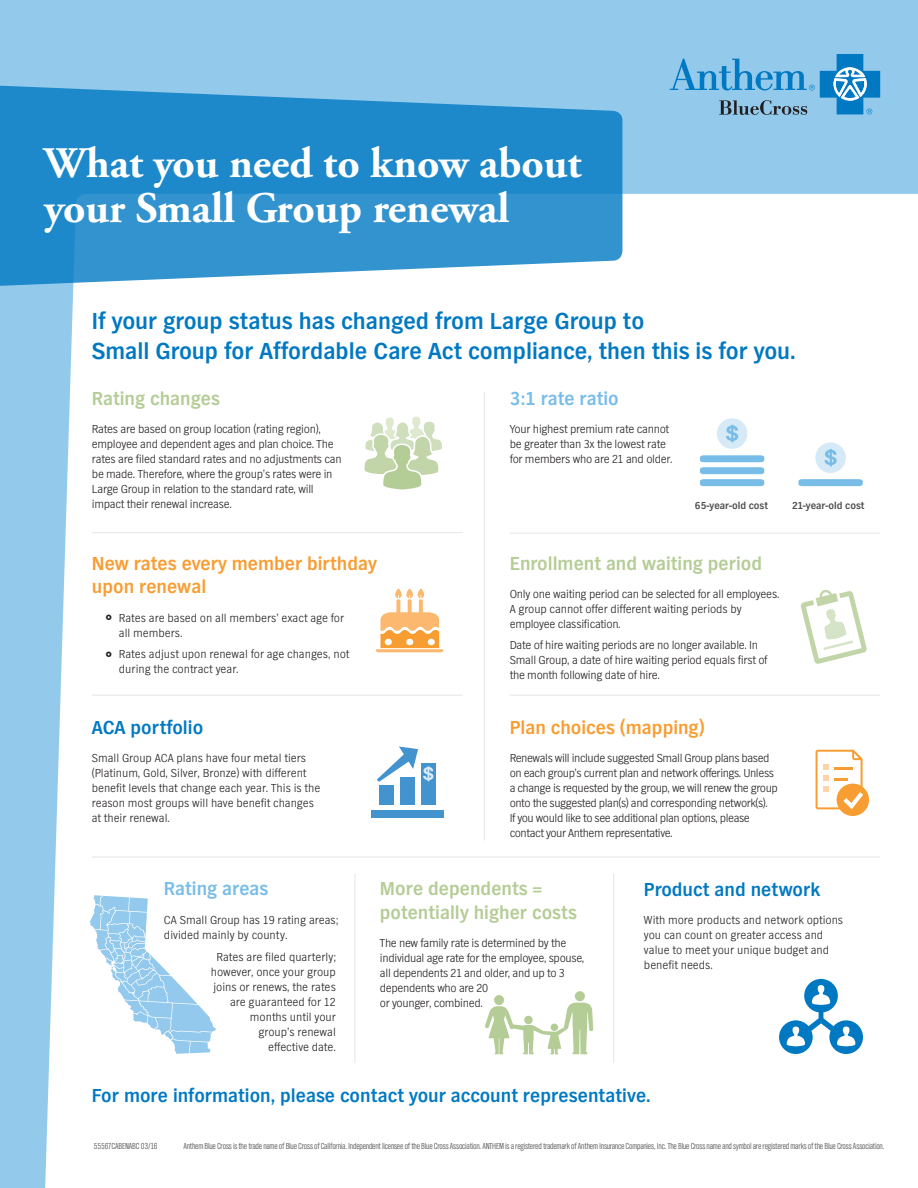
<style>
.page{position:relative;width:918px;height:1188px;background:#93caec}
.page>*{position:absolute;margin:0;border:0;box-sizing:border-box;transform-origin:0 0}
.t1{font:700 43.5px/45px "Adobe Garamond Pro";color:#fff}
.t2{font:700 24px/30px "TV Nord EF";color:#0079c2}
.t3{font:700 19.5px "TV Nord EF";color:#0079c2}
.t4{font:700 19.5px/23.4px "TV Nord EF";color:#b4cc95}
.t5{font:700 19.5px/23.4px "TV Nord EF";color:#f89d31}
.t6{font:700 19.5px "TV Nord EF";color:#78bde8}
.Body_copy{font:300 12px/15px "TV Nord EF";letter-spacing:-.02em;color:#231f20}
.Body_bullet_indent{font:300 12px/15px "TV Nord EF";letter-spacing:-.005em;color:#231f20}
.Body_bullet_indent-2{font:300 12px/15px "TV Nord EF";letter-spacing:-.025em;color:#231f20}
.Body_copy-2{font:300 12px/15px "TV Nord EF";color:#231f20}
.Body_bullet_indent-3{font:700 10.5px "TV Nord EF";color:#4b4c4d}
.t7{font:300 9px "TV Nord Cond EF";letter-spacing:-.025em;color:#4b4c4d}
</style>
<div class="page">
<div style="left:45px;top:194px;width:873px;height:994px;background:#fff"></div>
<svg style="left:670px;top:54px;width:210px;height:61px"></svg>
<hr style="left:92px;top:532px;width:370px;height:1px;background:#e7e6e5">
<hr style="left:510px;top:533px;width:370px;height:1px;background:#e7e6e5">
<hr style="left:92px;top:695px;width:370px;height:1px;background:#e7e6e5">
<hr style="left:510px;top:695px;width:370px;height:1px;background:#e7e6e5">
<hr style="left:92px;top:857px;width:788px;height:1px;background:#e7e6e5">
<hr style="left:484px;top:392px;width:1px;height:448px;background:#e7e6e5">
<svg style="left:700px;top:455px;width:64px;height:31px;background:#a5d3ef"></svg>
<div style="left:717px;top:418px;width:30px;height:31px;background:#d5e9f7;border-radius:50%"></div>
<svg style="left:726px;top:425px;width:12px;height:17px"></svg>
<div style="left:815px;top:442px;width:31px;height:31px;background:#d5e9f7;border-radius:50%"></div>
<svg style="left:824px;top:449px;width:13px;height:17px"></svg>
<svg style="left:798px;top:479px;width:65px;height:7px"></svg>
<svg style="left:376px;top:589px;width:67px;height:63px;background:#fcd3a6"></svg>
<svg style="left:90px;top:895px;width:126px;height:159px"></svg>
<svg style="left:346px;top:417px;width:99px;height:162px;background:#f2f6ed"></svg>
<div style="left:371px;top:810px;width:72px;height:8px;background:#4393cf"></div>
<div style="left:380px;top:786px;width:14px;height:19px;background:#4393cf"></div>
<div style="left:400px;top:777px;width:14px;height:28px;background:#4393cf"></div>
<div style="left:421px;top:763px;width:14px;height:42px;background:#4393cf"></div>
<svg style="left:377px;top:746px;width:57px;height:36px;background:#c2dcef"></svg>
<hr style="left:354px;top:874px;width:1px;height:189px;background:#e7e6e5">
<hr style="left:613px;top:874px;width:1px;height:189px;background:#e7e6e5">
<svg style="left:485px;top:991px;width:108px;height:63px;background:#e2ebd7"></svg>
<svg style="left:816px;top:750px;width:53px;height:66px;background:#fcdeba"></svg>
<svg style="left:0;top:85px;width:622px;height:212px;background:#449dd3"></svg>
<svg style="left:779px;top:979px;width:84px;height:75px;background:#a5cfe9"></svg>
<svg style="left:800px;top:589px;width:67px;height:75px;background:#edf3e6"></svg>
<svg style="left:106px;top:615px;width:5px;height:5px"></svg>
<svg style="left:106px;top:651px;width:5px;height:6px"></svg>
<p class="t1" style="left:44px;top:141px;width:539px">What you need to know about your Small Group renewal</p>
<p class="t2" style="left:92px;top:306px;width:705px">If your group status has changed from Large Group to<br>Small Group for Affordable Care Act compliance, then this is for you.</p>
<p class="t4" style="left:92px;top:387px;width:129px">Rating changes</p>
<p class="Body_copy" style="left:92px;top:422px;width:251px">Rates are based on group location (rating region), employee and dependent ages and plan choice. The rates are filed standard rates and no adjustments can be made. Therefore, where the group’s rates were in Large Group in relation to the standard rate, will impact their renewal increase.</p>
<p class="t5" style="left:92px;top:552px;width:287px">New rates every member birthday upon renewal</p>
<p class="Body_copy-2" style="left:119px;top:610px;width:227px">Rates are based on all members’ exact age for all members.</p>
<p class="Body_copy-2" style="left:119px;top:647px;width:232px">Rates adjust upon renewal for age changes, not during the contract year.</p>
<p class="t3" style="left:92px;top:716px;width:113px">ACA portfolio</p>
<p class="Body_bullet_indent" style="left:92px;top:751px;width:230px">Small Group ACA plans have four metal tiers (Platinum, Gold, Silver, Bronze) with different benefit levels that change each year. This is the reason most groups will have benefit changes at their renewal.</p>
<p class="t6" style="left:510px;top:387px;width:110px">3:1 rate ratio</p>
<p class="Body_copy" style="left:510px;top:422px;width:164px">Your highest premium rate cannot be greater than 3x the lowest rate for members who are 21 and older.</p>
<p class="Body_bullet_indent-3" style="left:695px;top:500px;width:75px">65-year-old cost</p>
<p class="Body_bullet_indent-3" style="left:792px;top:500px;width:74px">21-year-old cost</p>
<p class="t4" style="left:510px;top:552px;width:254px">Enrollment and waiting period</p>
<p class="Body_copy" style="left:510px;top:587px;width:271px">Only one waiting period can be selected for all employees.<br>A group cannot offer different waiting periods by employee classification.</p>
<p class="Body_copy" style="left:510px;top:638px;width:259px">Date of hire waiting periods are no longer available. In<br>Small Group, a date of hire waiting period equals first of the month following date of hire.</p>
<p class="t5" style="left:510px;top:716px;width:197px">Plan choices (mapping)</p>
<p class="Body_copy" style="left:510px;top:751px;width:270px">Renewals will include suggested Small Group plans based on each group’s current plan and network offerings. Unless a change is requested by the group, we will renew the group onto the suggested plan(s) and corresponding network(s).<br>If you would like to see additional plan options, please contact your Anthem representative.</p>
<p class="t6" style="left:164px;top:878px;width:106px">Rating areas</p>
<p class="Body_bullet_indent" style="left:164px;top:912px;width:176px">CA Small Group has 19 rating areas; divided mainly by county.</p>
<p class="Body_bullet_indent" style="left:211px;top:949px;width:127px;text-align:right">Rates are filed quarterly; however, once your group joins or renews, the rates are guaranteed for 12 months until your group’s renewal<br>effective date.</p>
<p class="t4" style="left:380px;top:877px;width:198px">More dependents = potentially higher costs</p>
<p class="Body_bullet_indent-2" style="left:380px;top:936px;width:206px">The new family rate is determined by the individual age rate for the employee, spouse, all dependents 21 and older, and up to 3 dependents who are 20<br>or younger, combined.</p>
<p class="t3" style="left:644px;top:878px;width:178px">Product and network</p>
<p class="Body_bullet_indent" style="left:644px;top:913px;width:201px">With more products and network options you can count on greater access and value to meet your unique budget and benefit needs.</p>
<p class="t3" style="left:92px;top:1085px;width:560px">For more information, please contact your account representative.</p>
<p class="t7" style="left:94px;top:1141px;width:65px">55567CABENABC 03/16</p>
<p class="t7" style="left:183px;top:1141px;width:702px">Anthem Blue Cross is the trade name of Blue Cross of California. Independent licensee of the Blue Cross Association. ANTHEM is a registered trademark of Anthem Insurance Companies, Inc. The Blue Cross name and symbol are registered marks of the Blue Cross Association.</p>
</div>
